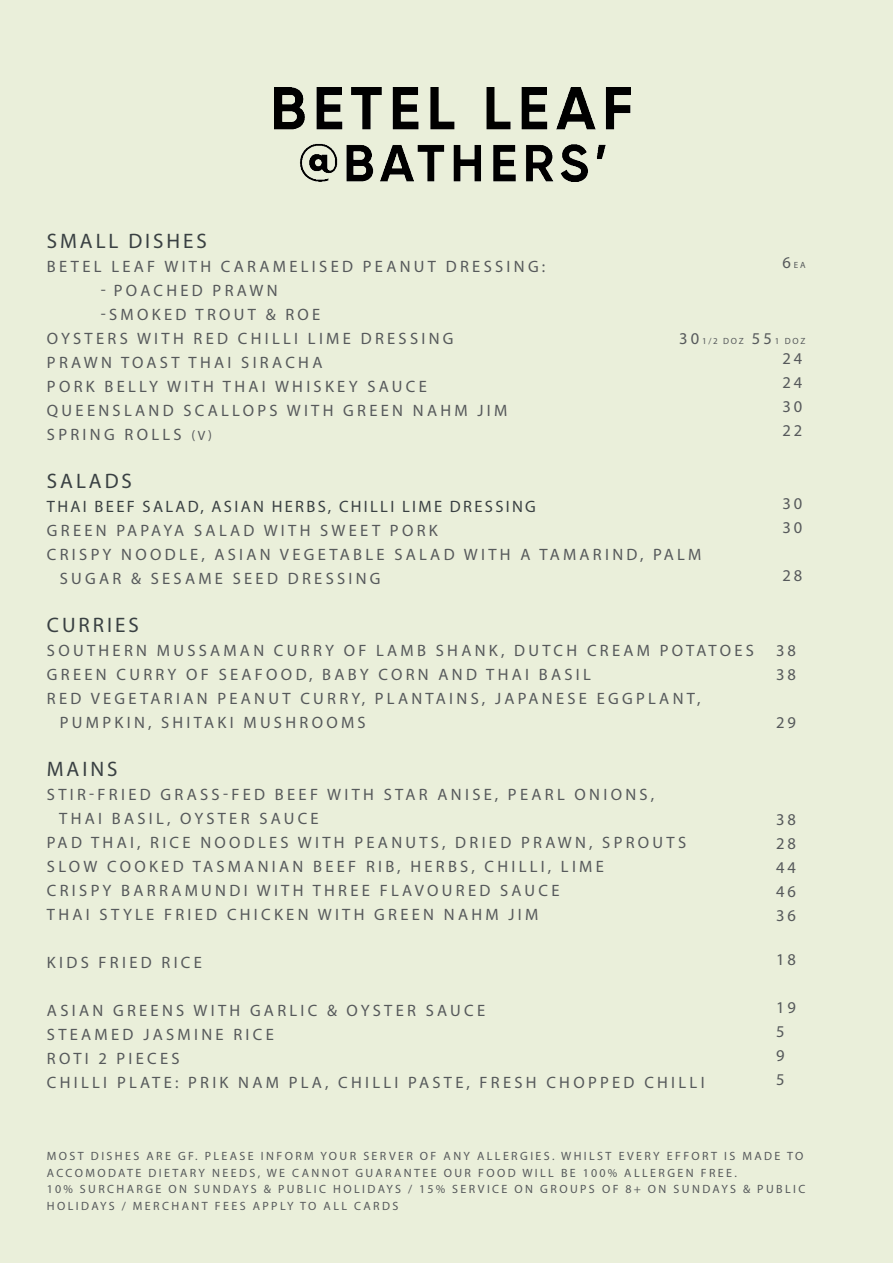
<style>
.page{position:relative;width:893px;height:1263px;background:#eaefda}
.page>*{position:absolute;margin:0;border:0;box-sizing:border-box;transform-origin:0 0}
.t1{font:21px "Myriad Pro";letter-spacing:.14em;color:#394042}
.t2{font:16.5px/24px "Myriad Pro";letter-spacing:.2em;color:#56595b}
.t3{font:16.5px "Myriad Pro";letter-spacing:.14em;color:#394042}
.t4{font:12px/16.5px "Myriad Pro";letter-spacing:.2em;color:#56595b}
.t5{font:9px "Myriad Pro";letter-spacing:.2em;color:#56595b}
.s1{font-size:16.5px}
.s2{font-size:13.5px}
</style>
<div class="page">
<img style="left:275px;top:87px;width:356px;height:95px">
<p class="t1" style="left:47px;top:227px;width:161px">SMALL DISHES</p>
<p class="t2" style="left:47px;top:254px;width:500px">BETEL LEAF WITH CARAMELISED PEANUT DRESSING:</p>
<p class="t2" style="left:101px;top:278px;width:221px">- POACHED PRAWN -SMOKED TROUT &amp; ROE</p>
<p class="t2" style="left:47px;top:326px;width:408px">OYSTERS WITH RED CHILLI LIME DRESSING</p>
<p class="t5" style="left:679px;top:335px;width:128px"><span class="s1">30</span> 1/2 DOZ <span class="s1">55</span> 1 DOZ</p>
<p class="t2" style="left:47px;top:350px;width:381px">PRAWN TOAST THAI SIRACHA<br>PORK BELLY WITH THAI WHISKEY SAUCE</p>
<p class="t2" style="left:47px;top:398px;width:462px">QUEENSLAND SCALLOPS WITH GREEN NAHM JIM<br>SPRING ROLLS <span class="s2">(V)</span></p>
<p class="t1" style="left:47px;top:467px;width:87px">SALADS</p>
<p class="t3" style="left:47px;top:496px;width:490px">THAI BEEF SALAD, ASIAN HERBS, CHILLI LIME DRESSING</p>
<p class="t2" style="left:47px;top:518px;width:392px">GREEN PAPAYA SALAD WITH SWEET PORK</p>
<p class="t2" style="left:47px;top:542px;width:656px">CRISPY NOODLE, ASIAN VEGETABLE SALAD WITH A TAMARIND, PALM</p>
<p class="t2" style="left:60px;top:566px;width:322px">SUGAR &amp; SESAME SEED DRESSING</p>
<p class="t1" style="left:47px;top:611px;width:93px">CURRIES</p>
<p class="t2" style="left:47px;top:638px;width:708px">SOUTHERN MUSSAMAN CURRY OF LAMB SHANK, DUTCH CREAM POTATOES</p>
<p class="t2" style="left:47px;top:662px;width:546px">GREEN CURRY OF SEAFOOD, BABY CORN AND THAI BASIL</p>
<p class="t2" style="left:47px;top:686px;width:655px">RED VEGETARIAN PEANUT CURRY, PLANTAINS, JAPANESE EGGPLANT,</p>
<p class="t2" style="left:60px;top:710px;width:307px">PUMPKIN, SHITAKI MUSHROOMS</p>
<p class="t1" style="left:47px;top:755px;width:72px">MAINS</p>
<p class="t2" style="left:47px;top:782px;width:609px">STIR-FRIED GRASS-FED BEEF WITH STAR ANISE, PEARL ONIONS,</p>
<p class="t2" style="left:59px;top:806px;width:261px">THAI BASIL, OYSTER SAUCE</p>
<p class="t2" style="left:47px;top:830px;width:641px">PAD THAI, RICE NOODLES WITH PEANUTS, DRIED PRAWN, SPROUTS</p>
<p class="t2" style="left:47px;top:854px;width:559px">SLOW COOKED TASMANIAN BEEF RIB, HERBS, CHILLI, LIME</p>
<p class="t2" style="left:47px;top:878px;width:514px">CRISPY BARRAMUNDI WITH THREE FLAVOURED SAUCE</p>
<p class="t2" style="left:47px;top:902px;width:493px">THAI STYLE FRIED CHICKEN WITH GREEN NAHM JIM</p>
<p class="t2" style="left:47px;top:950px;width:157px">KIDS FRIED RICE</p>
<p class="t2" style="left:47px;top:998px;width:659px">ASIAN GREENS WITH GARLIC &amp; OYSTER SAUCE<br>STEAMED JASMINE RICE<br>ROTI 2 PIECES<br>CHILLI PLATE: PRIK NAM PLA, CHILLI PASTE, FRESH CHOPPED CHILLI</p>
<p class="t5" style="left:782px;top:259px;width:25px"><span class="s1">6</span>EA</p>
<p class="t2" style="left:782px;top:346px;width:21px;text-align:justify">24<br>24<br>30<br>22</p>
<p class="t2" style="left:782px;top:491px;width:21px">30<br>30</p>
<p class="t2" style="left:782px;top:563px;width:21px">28</p>
<p class="t2" style="left:776px;top:638px;width:21px">38<br>38</p>
<p class="t2" style="left:776px;top:710px;width:21px">29</p>
<p class="t2" style="left:776px;top:807px;width:21px;text-align:justify">38<br>28<br>44<br>46<br>36</p>
<p class="t2" style="left:776px;top:947px;width:21px">18</p>
<p class="t2" style="left:776px;top:995px;width:21px">19<br>5<br>9<br>5</p>
<p class="t4" style="left:47px;top:1148px;width:760px">MOST DISHES ARE GF. PLEASE INFORM YOUR SERVER OF ANY ALLERGIES. WHILST EVERY EFFORT IS MADE TO ACCOMODATE DIETARY NEEDS, WE CANNOT GUARANTEE OUR FOOD WILL BE 100% ALLERGEN FREE.<br>10% SURCHARGE ON SUNDAYS &amp; PUBLIC HOLIDAYS / 15% SERVICE ON GROUPS OF 8+ ON SUNDAYS &amp; PUBLIC HOLIDAYS / MERCHANT FEES APPLY TO ALL CARDS</p>
</div>
